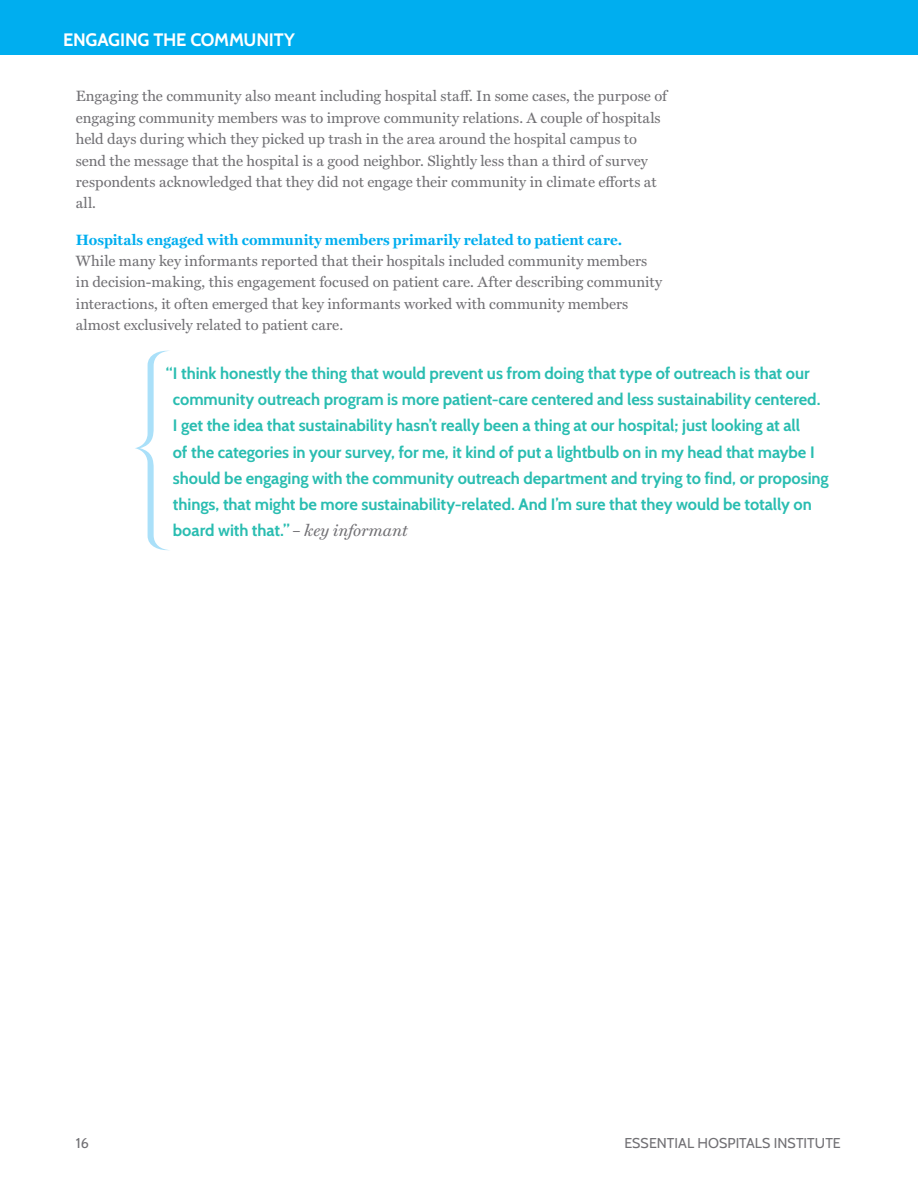
<style>
.page{position:relative;width:918px;height:1188px;background:#fff}
.page>*{position:absolute;margin:0;border:0;box-sizing:border-box;transform-origin:0 0}
.t1{font:700 18px "Cabin";letter-spacing:-.01em;color:#fff}
.t2{font:700 16.5px/26.2px "Cabin";letter-spacing:-.005em;color:#2abdb1}
.t3{font:15px/21.3px "Miller Text";color:#717074}
.t4{font:700 15px "Miller Text";letter-spacing:.005em;color:#00aeef}
.t5{font:14.25px "Cabin";letter-spacing:.005em;color:#717074}
.s1{font-family:"Miller Text";font-weight:400;font-style:italic;color:#717074}
</style>
<div class="page">
<div style="left:0;top:0;width:918px;height:55px;background:#00aeef"></div>
<hr style="left:917px;top:0;width:1px;height:135px;background:#00aeef">
<svg style="left:135px;top:350px;width:34px;height:201px"></svg>
<p class="t1" style="left:63px;top:29px;width:233px">ENGAGING THE COMMUNITY</p>
<p class="t3" style="left:76px;top:86px;width:593px">Engaging the community also meant including hospital staff. In some cases, the purpose of engaging community members was to improve community relations. A couple of hospitals held days during which they picked up trash in the area around the hospital campus to send the message that the hospital is a good neighbor. Slightly less than a third of survey respondents acknowledged that they did not engage their community in climate efforts at all.</p>
<p class="t4" style="left:76px;top:231px;width:548px">Hospitals engaged with community members primarily related to patient care.</p>
<p class="t3" style="left:76px;top:251px;width:588px">While many key informants reported that their hospitals included community members in decision-making, this engagement focused on patient care. After describing community interactions, it often emerged that key informants worked with community members almost exclusively related to patient care.</p>
<p class="t2" style="left:173px;top:360px;width:657px;text-indent:-7px">“I think honestly the thing that would prevent us from doing that type of outreach is that our community outreach program is more patient-care centered and less sustainability centered.<br>I get the idea that sustainability hasn’t really been a thing at our hospital; just looking at all<br>of the categories in your survey, for me, it kind of put a lightbulb on in my head that maybe I should be engaging with the community outreach department and trying to find, or proposing things, that might be more sustainability-related. And I’m sure that they would be totally on board with that.” <span class="s1">– key informant</span></p>
<p class="t5" style="left:76px;top:1134px;width:14px">16</p>
<p class="t5" style="left:624px;top:1134px;width:218px">ESSENTIAL HOSPITALS INSTITUTE</p>
</div>
